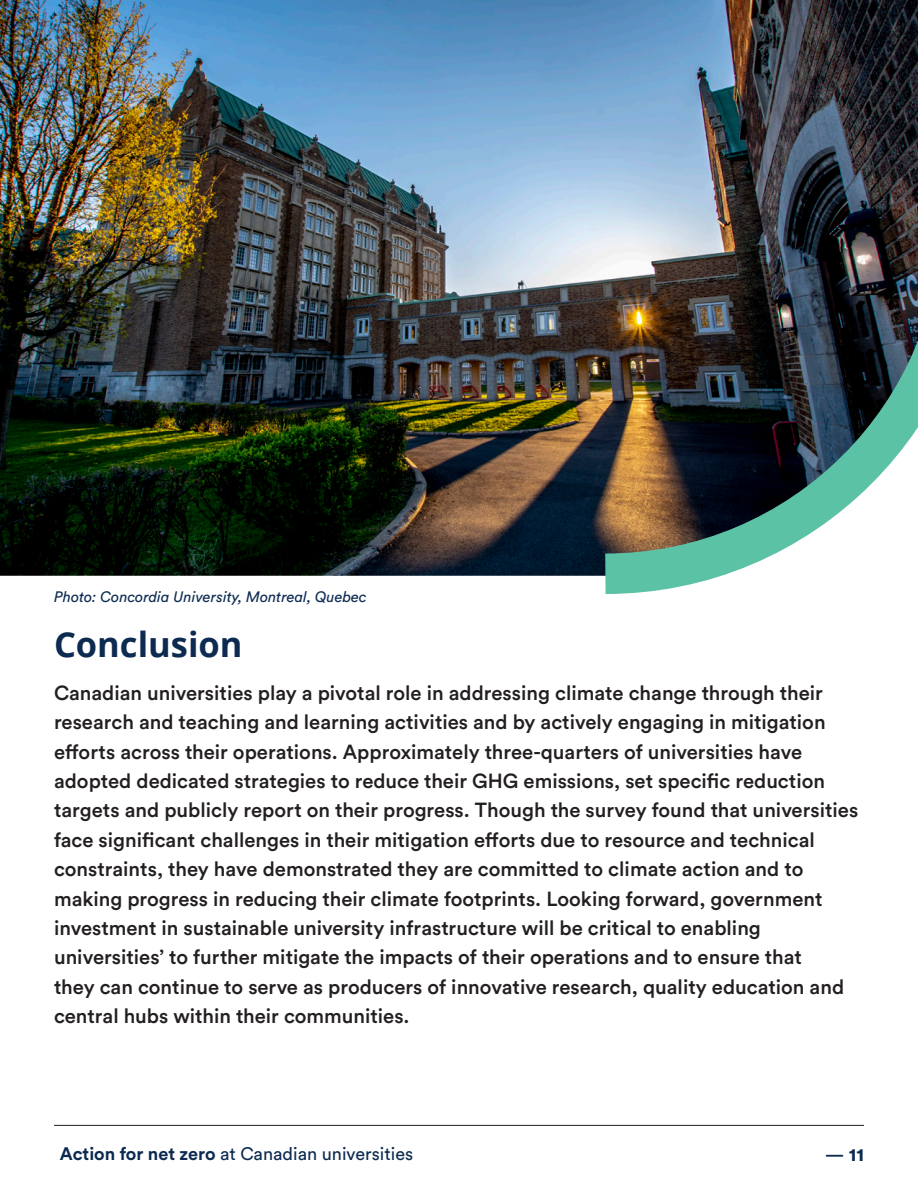
<style>
.page{position:relative;width:918px;height:1188px;background:#fff}
.page>*{position:absolute;margin:0;border:0;box-sizing:border-box;transform-origin:0 0}
.Section_title_h2{font:700 34.5px "Open Sans";color:#0d2b51}
.deck{font:500 20.25px/29.4px "Circular Std";color:#231f20}
.t1{font:18px "Circular Std";color:#0d2b51}
.t2{font:900 18px "Circular Std";color:#0d2b51}
.t3{font:italic 15px "Circular Std";color:#0d2b51}
.s1{font-weight:700}
.s2{font-weight:500}
</style>
<div class="page">
<img style="left:0;top:0;width:918px;height:576px">
<img style="left:565px;top:177px;width:353px;height:417px">
<hr style="left:54px;top:1125px;width:810px;height:1px;background:#231f20">
<p class="t3" style="left:54px;top:587px;width:314px">Photo: Concordia University, Montreal, Quebec</p>
<p class="Section_title_h2" style="left:54px;top:620px;width:190px">Conclusion</p>
<p class="deck" style="left:54px;top:678px;width:806px">Canadian universities play a pivotal role in addressing climate change through their research and teaching and learning activities and by actively engaging in mitigation efforts across their operations. Approximately three-quarters of universities have adopted dedicated strategies to reduce their GHG emissions, set specific reduction targets and publicly report on their progress. Though the survey found that universities face significant challenges in their mitigation efforts due to resource and technical constraints, they have demonstrated they are committed to climate action and to making progress in reducing their climate footprints. Looking forward, government investment in sustainable university infrastructure will be critical to enabling universities’ to further mitigate the impacts of their operations and to ensure that<br>they can continue to serve as producers of innovative research, quality education and central hubs within their communities.</p>
<p class="t1" style="left:60px;top:1143px;width:355px"><span class="s1">Action for net zero</span> at Canadian universities</p>
<p class="t2" style="left:825px;top:1143px;width:41px"><span class="s2">—</span> 11</p>
</div>
